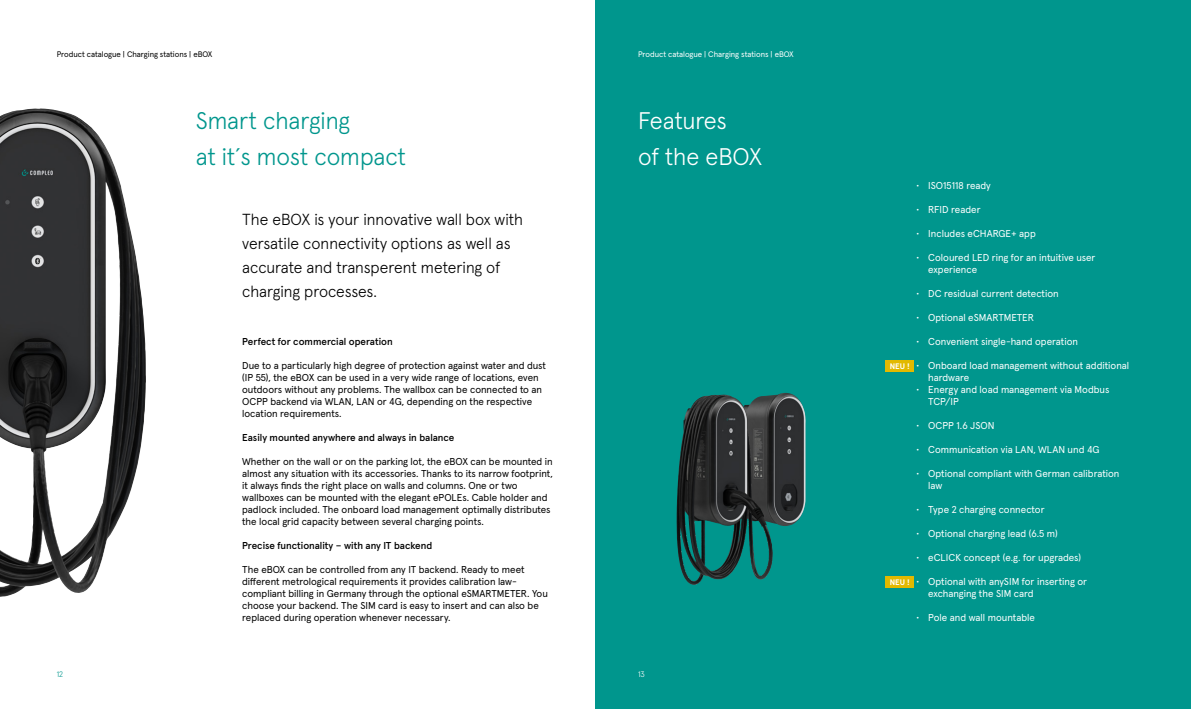
<style>
.page{position:relative;width:1191px;height:709px;background:#fff}
.page>*{position:absolute;margin:0;border:0;box-sizing:border-box;transform-origin:0 0}
.t1{font:300 24px/36px "Apercu Pro";color:#00968d}
.t2{font:300 24px/36px "Apercu Pro";letter-spacing:-.01em;color:#fff}
.t3{font:300 16px/24px "Apercu Pro";color:#000}
.t4{font:10px/12px "Apercu Pro";color:#000}
.t5{font:10px/12px "Apercu Pro";color:#fff}
.t6{font:500 10px "Apercu Pro";color:#000}
.t7{font:8px "Apercu Pro";color:#000}
.t8{font:8px "Apercu Pro";color:#fff}
.t9{font:700 8px "Apercu Pro";color:#fff}
.t10{font:300 8px "Apercu Pro";color:#00968d}
.t11{font:300 8px "Apercu Pro";color:#fff}
</style>
<div class="page">
<div style="left:595px;top:0;width:596px;height:709px;background:#00968d"></div>
<img style="left:0;top:108px;width:146px;height:489px">
<img style="left:774px;top:393px;width:31px;height:133px">
<img style="left:676px;top:394px;width:98px;height:191px">
<div style="left:885px;top:576px;width:29px;height:11px;background:#e2b900"></div>
<div style="left:885px;top:360px;width:29px;height:11px;background:#e2b900"></div>
<p class="t7" style="left:57px;top:48px;width:157px">Product catalogue | Charging stations | eBOX</p>
<p class="t8" style="left:638px;top:48px;width:157px">Product catalogue | Charging stations | eBOX</p>
<h1 class="t1" style="left:196px;top:100px;width:212px">Smart charging<br>at it´s most compact</h1>
<h2 class="t3" style="left:242px;top:206px;width:282px">The eBOX is your innovative wall box with versatile connectivity options as well as accurate and transperent metering of charging processes.</h2>
<p class="t6" style="left:242px;top:333px;width:152px">Perfect for commercial operation</p>
<p class="t4" style="left:242px;top:358px;width:305px">Due to a particularly high degree of protection against water and dust (IP 55), the eBOX can be used in a very wide range of locations, even outdoors without any problems. The wallbox can be connected to an OCPP backend via WLAN, LAN or 4G, depending on the respective location requirements.</p>
<p class="t6" style="left:242px;top:429px;width:214px">Easily mounted anywhere and always in balance</p>
<p class="t4" style="left:242px;top:454px;width:312px">Whether on the wall or on the parking lot, the eBOX can be mounted in almost any situation with its accessories. Thanks to its narrow footprint, it always finds the right place on walls and columns. One or two wallboxes can be mounted with the elegant ePOLEs. Cable holder and padlock included. The onboard load management optimally distributes the local grid capacity between several charging points.</p>
<p class="t6" style="left:242px;top:537px;width:191px">Precise functionality – with any IT backend</p>
<p class="t4" style="left:242px;top:562px;width:307px">The eBOX can be controlled from any IT backend. Ready to meet different metrological requirements it provides calibration law&shy;compliant billing in Germany through the optional eSMARTMETER. You choose your backend. The SIM card is easy to insert and can also be replaced during operation whenever necessary.</p>
<h1 class="t2" style="left:638px;top:100px;width:126px">Features<br>of the eBOX</h1>
<p class="t10" style="left:57px;top:667px;width:8px">12</p>
<p class="t11" style="left:638px;top:667px;width:8px">13</p>
<p class="t9" style="left:889px;top:360px;width:21px">NEU !</p>
<p class="t9" style="left:889px;top:575px;width:21px">NEU !</p>
<p class="t5" style="left:916px;top:178px;width:76px">• ISO15118 ready</p>
<p class="t5" style="left:916px;top:202px;width:66px">• RFID reader</p>
<p class="t5" style="left:916px;top:226px;width:121px">• Includes eCHARGE+ app</p>
<p class="t5" style="left:928px;top:250px;width:169px;text-indent:-12px">• Coloured LED ring for an intuitive user experience</p>
<p class="t5" style="left:916px;top:286px;width:144px">• DC residual current detection</p>
<p class="t5" style="left:916px;top:310px;width:119px">• Optional eSMARTMETER</p>
<p class="t5" style="left:916px;top:334px;width:163px">• Convenient single-hand operation</p>
<p class="t5" style="left:928px;top:358px;width:202px;text-indent:-12px">• Onboard load management without additional hardware</p>
<p class="t5" style="left:928px;top:382px;width:183px;text-indent:-12px">• Energy and load management via Modbus<br>TCP/IP</p>
<p class="t5" style="left:916px;top:418px;width:80px">• OCPP 1.6 JSON</p>
<p class="t5" style="left:916px;top:442px;width:185px">• Communication via LAN, WLAN und 4G</p>
<p class="t5" style="left:928px;top:466px;width:193px;text-indent:-12px">• Optional compliant with German calibration law</p>
<p class="t5" style="left:916px;top:502px;width:130px">• Type 2 charging connector</p>
<p class="t5" style="left:916px;top:526px;width:143px">• Optional charging lead (6.5 m)</p>
<p class="t5" style="left:916px;top:550px;width:166px">• eCLICK concept (e.g. for upgrades)</p>
<p class="t5" style="left:928px;top:574px;width:160px;text-indent:-12px">• Optional with anySIM for inserting or exchanging the SIM card</p>
<p class="t5" style="left:916px;top:610px;width:120px">• Pole and wall mountable</p>
</div>
